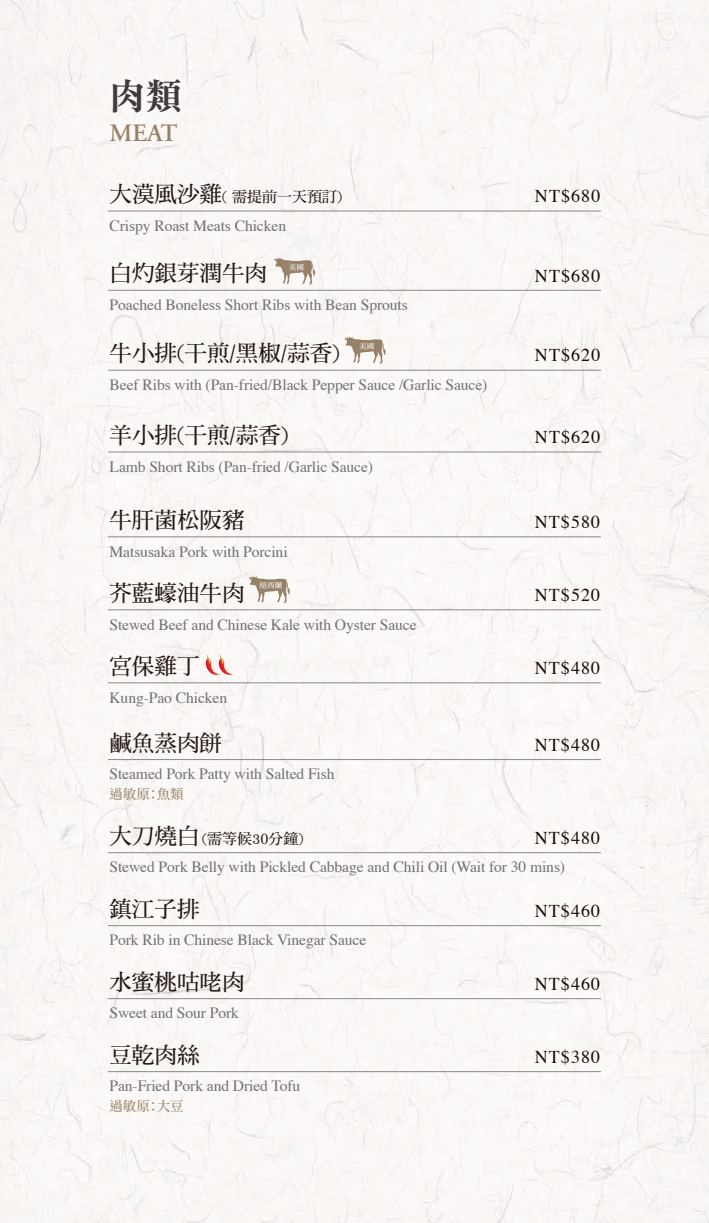
<style>
.page{position:relative;width:709px;height:1223px;background:#fff}
.page>*{position:absolute;margin:0;border:0;box-sizing:border-box;transform-origin:0 0}
.t1{font:36.25px "DF Ming Std W9";color:#3e3a39}
.t2{font:600 25px "Adobe Garamond Pro";color:#978268}
.t3{font:22.5px "DF Ming Std W7";color:#221815}
.t4{font:18px "Times";letter-spacing:.06em;color:#1a0b08}
.t5{font:15.62px "Times";letter-spacing:-.005em;color:#717171}
.t6{font:15px "DF Ming Std W7";color:#221815}
.t7{font:500 13.5px "Noto Serif CJ Ktc";color:#978268}
.t8{font:500 7.5px "Noto Serif CJ Ktc";letter-spacing:.02em;color:#fff}
.s1{font-size:22.5px}
.s2{font-family:"Adobe Garamond Pro";font-size:16.25px}
</style>
<div class="page">
<div style="left:0;top:0;width:709px;height:1222px;background:#faf8f6"></div>
<hr style="left:108px;top:536px;width:493px;height:1px;background:#898989">
<hr style="left:108px;top:609px;width:493px;height:1px;background:#898989">
<hr style="left:108px;top:682px;width:493px;height:1px;background:#898989">
<svg style="left:206px;top:655px;width:27px;height:20px"></svg>
<hr style="left:108px;top:759px;width:493px;height:1px;background:#898989">
<hr style="left:108px;top:925px;width:493px;height:1px;background:#898989">
<hr style="left:108px;top:998px;width:493px;height:1px;background:#898989">
<hr style="left:108px;top:1071px;width:493px;height:1px;background:#898989">
<hr style="left:108px;top:852px;width:493px;height:1px;background:#898989">
<svg style="left:249px;top:575px;width:41px;height:28px"></svg>
<hr style="left:108px;top:211px;width:493px;height:1px;background:#898989">
<hr style="left:108px;top:290px;width:493px;height:1px;background:#898989">
<svg style="left:274px;top:257px;width:41px;height:28px"></svg>
<hr style="left:108px;top:370px;width:493px;height:1px;background:#898989">
<hr style="left:108px;top:452px;width:493px;height:1px;background:#898989">
<svg style="left:344px;top:336px;width:41px;height:28px"></svg>
<h1 class="t1" style="left:109px;top:77px;width:74px">肉類</h1>
<h2 class="t2" style="left:109px;top:118px;width:70px">MEAT</h2>
<p class="t6" style="left:110px;top:188px;width:234px"><span class="s1">大漠風沙雞</span>( 需提前一天預訂)</p>
<p class="t5" style="left:110px;top:211px;width:178px">Crispy Roast Meats Chicken</p>
<h3 class="t3" style="left:110px;top:261px;width:159px">白灼銀芽潤牛肉</h3>
<p class="t5" style="left:110px;top:290px;width:300px">Poached Boneless Short Ribs with Bean Sprouts</p>
<p class="t8" style="left:289px;top:263px;width:17px">美國</p>
<h3 class="t3" style="left:110px;top:341px;width:231px">牛小排(干煎/黑椒/蒜香)</h3>
<p class="t5" style="left:110px;top:370px;width:379px">Beef Ribs with (Pan-fried/Black Pepper Sauce /Garlic Sauce)</p>
<p class="t8" style="left:359px;top:342px;width:17px">美國</p>
<h3 class="t3" style="left:110px;top:422px;width:180px">羊小排(干煎/蒜香)</h3>
<p class="t5" style="left:110px;top:452px;width:265px">Lamb Short Ribs (Pan-fried /Garlic Sauce)</p>
<h3 class="t3" style="left:109px;top:507px;width:136px">牛肝菌松阪豬</h3>
<p class="t5" style="left:109px;top:536px;width:180px">Matsusaka Pork with Porcini</p>
<p class="t8" style="left:259px;top:581px;width:24px">紐西蘭</p>
<h3 class="t3" style="left:109px;top:580px;width:136px">芥藍蠔油牛肉</h3>
<p class="t5" style="left:109px;top:609px;width:309px">Stewed Beef and Chinese Kale with Oyster Sauce</p>
<h3 class="t3" style="left:109px;top:653px;width:91px">宮保雞丁</h3>
<p class="t5" style="left:109px;top:682px;width:119px">Kung-Pao Chicken</p>
<h3 class="t3" style="left:109px;top:730px;width:114px">鹹魚蒸肉餅</h3>
<p class="t5" style="left:109px;top:759px;width:227px">Steamed Pork Patty with Salted Fish</p>
<p class="t7" style="left:109px;top:786px;width:76px">過敏原：魚類</p>
<p class="t4" style="left:535px;top:179px;width:67px">NT$680</p>
<p class="t4" style="left:535px;top:259px;width:67px">NT$680</p>
<p class="t4" style="left:535px;top:338px;width:67px">NT$620</p>
<p class="t4" style="left:535px;top:420px;width:67px">NT$620</p>
<p class="t4" style="left:535px;top:505px;width:67px">NT$580</p>
<p class="t4" style="left:535px;top:578px;width:67px">NT$520</p>
<p class="t4" style="left:535px;top:651px;width:67px">NT$480</p>
<p class="t4" style="left:535px;top:728px;width:67px">NT$480</p>
<p class="t6" style="left:109px;top:830px;width:196px"><span class="s1">大刀燒白</span> (需等候3<span class="s2">0</span>分鐘)</p>
<p class="t5" style="left:109px;top:852px;width:457px">Stewed Pork Belly with Pickled Cabbage and Chili Oil (Wait for 30 mins)</p>
<p class="t4" style="left:535px;top:821px;width:67px">NT$480</p>
<h3 class="t3" style="left:109px;top:896px;width:91px">鎮江子排</h3>
<p class="t5" style="left:109px;top:925px;width:258px">Pork Rib in Chinese Black Vinegar Sauce</p>
<h3 class="t3" style="left:109px;top:969px;width:136px">水蜜桃咕咾肉</h3>
<p class="t5" style="left:109px;top:998px;width:131px">Sweet and Sour Pork</p>
<h3 class="t3" style="left:109px;top:1042px;width:91px">豆乾肉絲</h3>
<p class="t5" style="left:109px;top:1071px;width:192px">Pan-Fried Pork and Dried Tofu</p>
<p class="t7" style="left:109px;top:1098px;width:76px">過敏原：大豆</p>
<p class="t4" style="left:535px;top:894px;width:67px">NT$460</p>
<p class="t4" style="left:535px;top:967px;width:67px">NT$460</p>
<p class="t4" style="left:535px;top:1040px;width:67px">NT$380</p>
</div>
